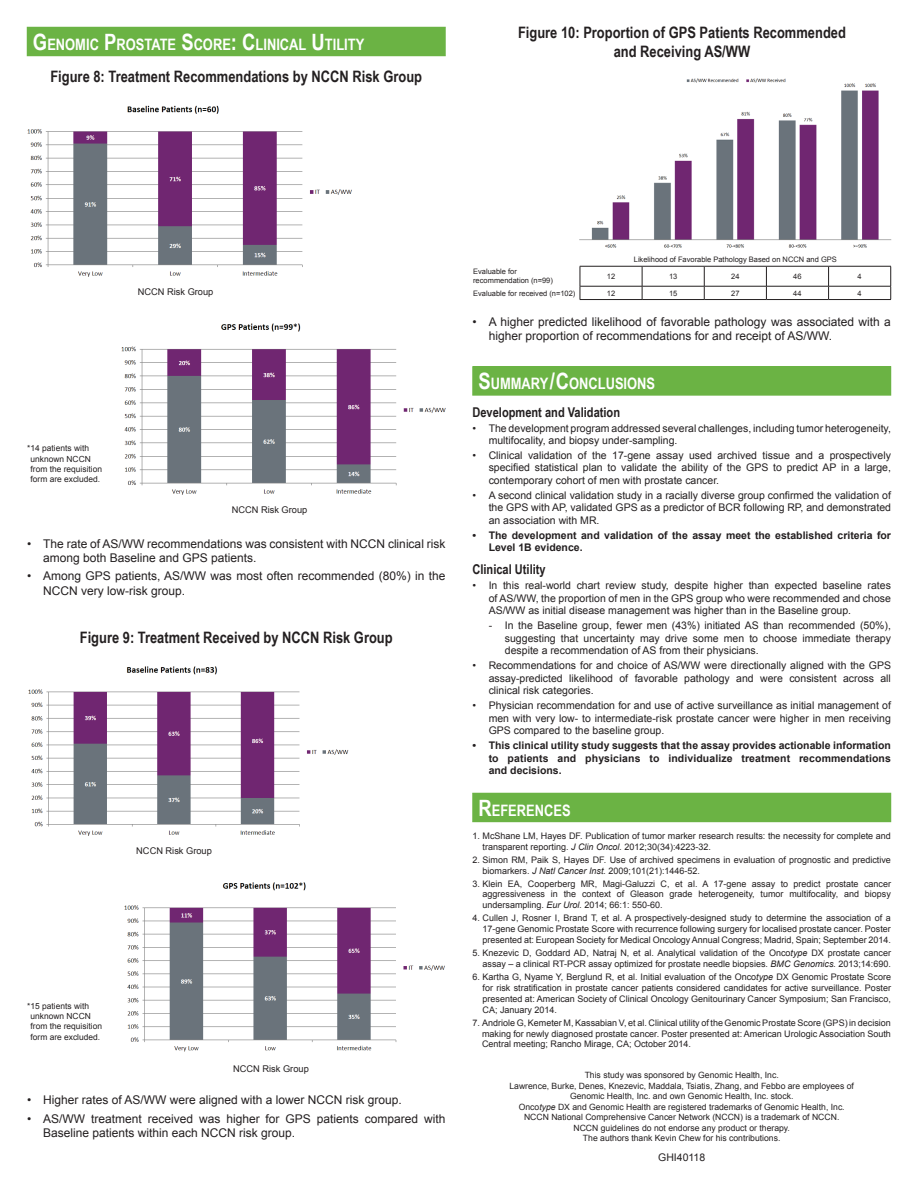
<style>
.page{position:relative;width:918px;height:1188px;background:#fff}
.page>*{position:absolute;margin:0;border:0;box-sizing:border-box;transform-origin:0 0}
.t1{font:700 15.75px/32.2px "Arial Narrow";color:#231f20}
.t2{font:700 15.75px "Arial Narrow";color:#fff}
.t3{font:700 13.5px "Arial Narrow";color:#231f20}
.t4{font:12px/14.4px "Arial";color:#231f20}
.t5{font:10.5px/12.6px "Arial";color:#231f20;text-align:justify}
.t6{font:700 10.5px/12.6px "Arial";color:#231f20}
.t7{font:9.3px "Arial";color:#231f20}
.t8{font:9px/10.8px "Arial";color:#231f20;text-align:justify}
.t9{font:8.7px/10.5px "Arial";color:#231f20;text-align:center}
.t10{font:8.4px/10.1px "Arial";color:#231f20}
.t11{font:7.5px/9px "Arial";color:#231f20}
.s1{font-size:22.5px;color:#fff}
.s2{color:#fff}
.s3{font-size:22.5px}
.s4{font-style:italic}
</style>
<div class="page">
<img style="left:124px;top:882px;width:321px;height:170px">
<img style="left:28px;top:666px;width:321px;height:170px">
<div style="left:27px;top:27px;width:418px;height:29px;background:#6bb344"></div>
<div style="left:473px;top:793px;width:418px;height:29px;background:#6bb344"></div>
<div style="left:473px;top:367px;width:418px;height:28px;background:#6bb344"></div>
<div style="left:473px;top:366px;width:418px;height:29px;border:1px solid #6bb344"></div>
<img style="left:27px;top:105px;width:325px;height:172px">
<img style="left:121px;top:323px;width:325px;height:172px">
<img style="left:579px;top:78px;width:313px;height:170px">
<hr style="left:580px;top:266px;width:62px;height:1px;background:#231f20">
<hr style="left:642px;top:266px;width:62px;height:1px;background:#231f20">
<hr style="left:704px;top:266px;width:62px;height:1px;background:#231f20">
<hr style="left:766px;top:266px;width:63px;height:1px;background:#231f20">
<hr style="left:829px;top:266px;width:62px;height:1px;background:#231f20">
<hr style="left:580px;top:286px;width:62px;height:1px;background:#231f20">
<hr style="left:642px;top:286px;width:62px;height:1px;background:#231f20">
<hr style="left:704px;top:286px;width:62px;height:1px;background:#231f20">
<hr style="left:766px;top:286px;width:63px;height:1px;background:#231f20">
<hr style="left:829px;top:286px;width:62px;height:1px;background:#231f20">
<hr style="left:580px;top:299px;width:62px;height:1px;background:#231f20">
<hr style="left:642px;top:299px;width:62px;height:1px;background:#231f20">
<hr style="left:704px;top:299px;width:62px;height:1px;background:#231f20">
<hr style="left:766px;top:299px;width:63px;height:1px;background:#231f20">
<hr style="left:829px;top:299px;width:62px;height:1px;background:#231f20">
<svg style="left:890px;top:266px;width:1px;height:33px"></svg>
<svg style="left:580px;top:266px;width:1px;height:33px"></svg>
<svg style="left:642px;top:266px;width:1px;height:33px"></svg>
<svg style="left:704px;top:266px;width:1px;height:33px"></svg>
<svg style="left:766px;top:266px;width:1px;height:33px"></svg>
<svg style="left:828px;top:266px;width:1px;height:33px"></svg>
<h1 class="t1" style="left:50px;top:27px;width:373px;text-indent:-17px"><span class="s1">G</span><span class="s2">ENOMIC</span> <span class="s1">P</span><span class="s2">ROSTATE</span> <span class="s1">S</span><span class="s2">CORE</span><span class="s1">: C</span><span class="s2">LINICAL</span> <span class="s1">U</span><span class="s2">TILITY<br></span>Figure 8: Treatment Recommendations by NCCN Risk Group</h1>
<h1 class="t1" style="left:518px;top:23px;width:329px;line-height:18.9px;text-align:center">Figure 10: Proportion of GPS Patients Recommended and Receiving AS/WW</h1>
<p class="t7" style="left:138px;top:286px;width:77px">NCCN Risk Group</p>
<p class="t10" style="left:31px;top:444px;width:73px;text-indent:-3px">*14 patients with unknown NCCN from the requisition form are excluded.</p>
<p class="t7" style="left:232px;top:503px;width:77px">NCCN Risk Group</p>
<h3 class="t4" style="left:43px;top:536px;width:404px;text-indent:-16px">• The rate of AS/WW recommendations was consistent with NCCN clinical risk among both Baseline and GPS patients.</h3>
<h3 class="t4" style="left:43px;top:569px;width:404px;text-indent:-16px">• Among GPS patients, AS/WW was most often recommended (80%) in the<br>NCCN very low-risk group.</h3>
<h1 class="t1" style="left:80px;top:621px;width:314px">Figure 9: Treatment Received by NCCN Risk Group</h1>
<p class="t7" style="left:136px;top:845px;width:77px">NCCN Risk Group</p>
<p class="t10" style="left:31px;top:1001px;width:73px;text-indent:-3px">*15 patients with unknown NCCN from the requisition form are excluded.</p>
<p class="t7" style="left:233px;top:1063px;width:77px">NCCN Risk Group</p>
<h3 class="t4" style="left:27px;top:1093px;width:376px">• Higher rates of AS/WW were aligned with a lower NCCN risk group.</h3>
<h3 class="t4" style="left:43px;top:1111px;width:404px;text-indent:-16px">• AS/WW treatment received was higher for GPS patients compared with<br>Baseline patients within each NCCN risk group.</h3>
<p class="t11" style="left:634px;top:255px;width:205px">Likelihood of Favorable Pathology Based on NCCN and GPS</p>
<p class="t11" style="left:473px;top:267px;width:81px">Evaluable for recommendation (n=99)</p>
<p class="t11" style="left:607px;top:272px;width:10px">12</p>
<p class="t11" style="left:669px;top:272px;width:10px">13</p>
<p class="t11" style="left:731px;top:272px;width:10px">24</p>
<p class="t11" style="left:793px;top:272px;width:10px">46</p>
<p class="t11" style="left:858px;top:272px;width:6px">4</p>
<p class="t11" style="left:473px;top:289px;width:104px">Evaluable for received (n=102)</p>
<p class="t11" style="left:607px;top:289px;width:10px">12</p>
<p class="t11" style="left:669px;top:289px;width:10px">15</p>
<p class="t11" style="left:731px;top:289px;width:10px">27</p>
<p class="t11" style="left:793px;top:289px;width:10px">44</p>
<p class="t11" style="left:858px;top:289px;width:6px">4</p>
<h3 class="t4" style="left:489px;top:315px;width:404px;text-indent:-16px">• A higher predicted likelihood of favorable pathology was associated with a higher proportion of recommendations for and receipt of AS/WW.</h3>
<h1 class="t2" style="left:478px;top:372px;width:178px"><span class="s3">S</span>UMMARY<span class="s3">/C</span>ONCLUSIONS</h1>
<h2 class="t3" style="left:473px;top:402px;width:149px">Development and Validation</h2>
<p class="t5" style="left:489px;top:422px;width:404px;text-indent:-16px">• The development program addressed several challenges, including tumor heterogeneity, multifocality, and biopsy under-sampling.</p>
<p class="t5" style="left:489px;top:449px;width:404px;text-indent:-16px">• Clinical validation of the 17-gene assay used archived tissue and a prospectively specified statistical plan to validate the ability of the GPS to predict AP in a large, contemporary cohort of men with prostate cancer.</p>
<p class="t5" style="left:489px;top:489px;width:404px;text-indent:-16px">• A second clinical validation study in a racially diverse group confirmed the validation of the GPS with AP, validated GPS as a predictor of BCR following RP, and demonstrated an association with MR.</p>
<p class="t6" style="left:489px;top:529px;width:404px;text-indent:-16px">• The development and validation of the assay meet the established criteria for<br>Level 1B evidence.</p>
<h2 class="t3" style="left:473px;top:559px;width:75px">Clinical Utility</h2>
<p class="t5" style="left:489px;top:579px;width:404px;text-indent:-16px">• In this real-world chart review study, despite higher than expected baseline rates of AS/WW, the proportion of men in the GPS group who were recommended and chose AS/WW as initial disease management was higher than in the Baseline group.</p>
<p class="t5" style="left:505px;top:619px;width:388px;text-indent:-16px">- In the Baseline group, fewer men (43%) initiated AS than recommended (50%), suggesting that uncertainty may drive some men to choose immediate therapy despite a recommendation of AS from their physicians.</p>
<p class="t5" style="left:489px;top:659px;width:404px;text-indent:-16px">• Recommendations for and choice of AS/WW were directionally aligned with the GPS assay-predicted likelihood of favorable pathology and were consistent across all clinical risk categories.</p>
<p class="t5" style="left:489px;top:699px;width:404px;text-indent:-16px">• Physician recommendation for and use of active surveillance as initial management of men with very low- to intermediate-risk prostate cancer were higher in men receiving GPS compared to the baseline group.</p>
<p class="t6" style="left:489px;top:739px;width:404px;text-align:justify;text-indent:-16px">• This clinical utility study suggests that the assay provides actionable information to patients and physicians to individualize treatment recommendations and decisions.</p>
<h1 class="t2" style="left:478px;top:798px;width:94px"><span class="s3">R</span>EFERENCES</h1>
<p class="t8" style="left:483px;top:830px;width:410px;text-indent:-10px">1. McShane LM, Hayes DF. Publication of tumor marker research results: the necessity for complete and transparent reporting. <span class="s4">J Clin Oncol.</span> 2012;30(34):4223-32.</p>
<p class="t8" style="left:483px;top:854px;width:410px;text-indent:-10px">2. Simon RM, Paik S, Hayes DF. Use of archived specimens in evaluation of prognostic and predictive biomarkers. <span class="s4">J Natl Cancer Inst.</span> 2009;101(21):1446-52.</p>
<p class="t8" style="left:483px;top:878px;width:410px;text-indent:-10px">3. Klein EA, Cooperberg MR, Magi-Galuzzi C, et al. A 17-gene assay to predict prostate cancer aggressiveness in the context of Gleason grade heterogeneity, tumor multifocality, and biopsy undersampling. <span class="s4">Eur Urol.</span> 2014; 66:1: 550-60.</p>
<p class="t8" style="left:483px;top:913px;width:410px;text-indent:-10px">4. Cullen J, Rosner I, Brand T, et al. A prospectively-designed study to determine the association of a 17-gene Genomic Prostate Score with recurrence following surgery for localised prostate cancer. Poster presented at: European Society for Medical Oncology Annual Congress; Madrid, Spain; September 2014.</p>
<p class="t8" style="left:473px;top:948px;width:420px;text-align:right">5. Knezevic D, Goddard AD, Natraj N, et al. Analytical validation of the Onco<span class="s4">type</span> DX prostate cancer assay – a clinical RT-PCR assay optimized for prostate needle biopsies. <span class="s4">BMC Genomics.</span> 2013;14:690.</p>
<p class="t8" style="left:483px;top:972px;width:410px;text-indent:-10px">6. Kartha G, Nyame Y, Berglund R, et al. Initial evaluation of the Onco<span class="s4">type</span> DX Genomic Prostate Score for risk stratification in prostate cancer patients considered candidates for active surveillance. Poster presented at: American Society of Clinical Oncology Genitourinary Cancer Symposium; San Francisco, CA; January 2014.</p>
<p class="t8" style="left:482px;top:1017px;width:410px;text-indent:-10px">7. Andriole G, Kemeter M, Kassabian V, et al. Clinical utility of the Genomic Prostate Score (GPS) in decision making for newly diagnosed prostate cancer. Poster presented at: American Urologic Association South Central meeting; Rancho Mirage, CA; October 2014.</p>
<p class="t9" style="left:509px;top:1070px;width:346px">This study was sponsored by Genomic Health, Inc.<br>Lawrence, Burke, Denes, Knezevic, Maddala, Tsiatis, Zhang, and Febbo are employees of Genomic Health, Inc. and own Genomic Health, Inc. stock.<br>Onco<span class="s4">type</span> DX and Genomic Health are registered trademarks of Genomic Health, Inc.<br>NCCN National Comprehensive Cancer Network (NCCN) is a trademark of NCCN.<br>NCCN guidelines do not endorse any product or therapy.<br>The authors thank Kevin Chew for his contributions.</p>
<p class="t5" style="left:658px;top:1151px;width:49px">GHI40118</p>
</div>
